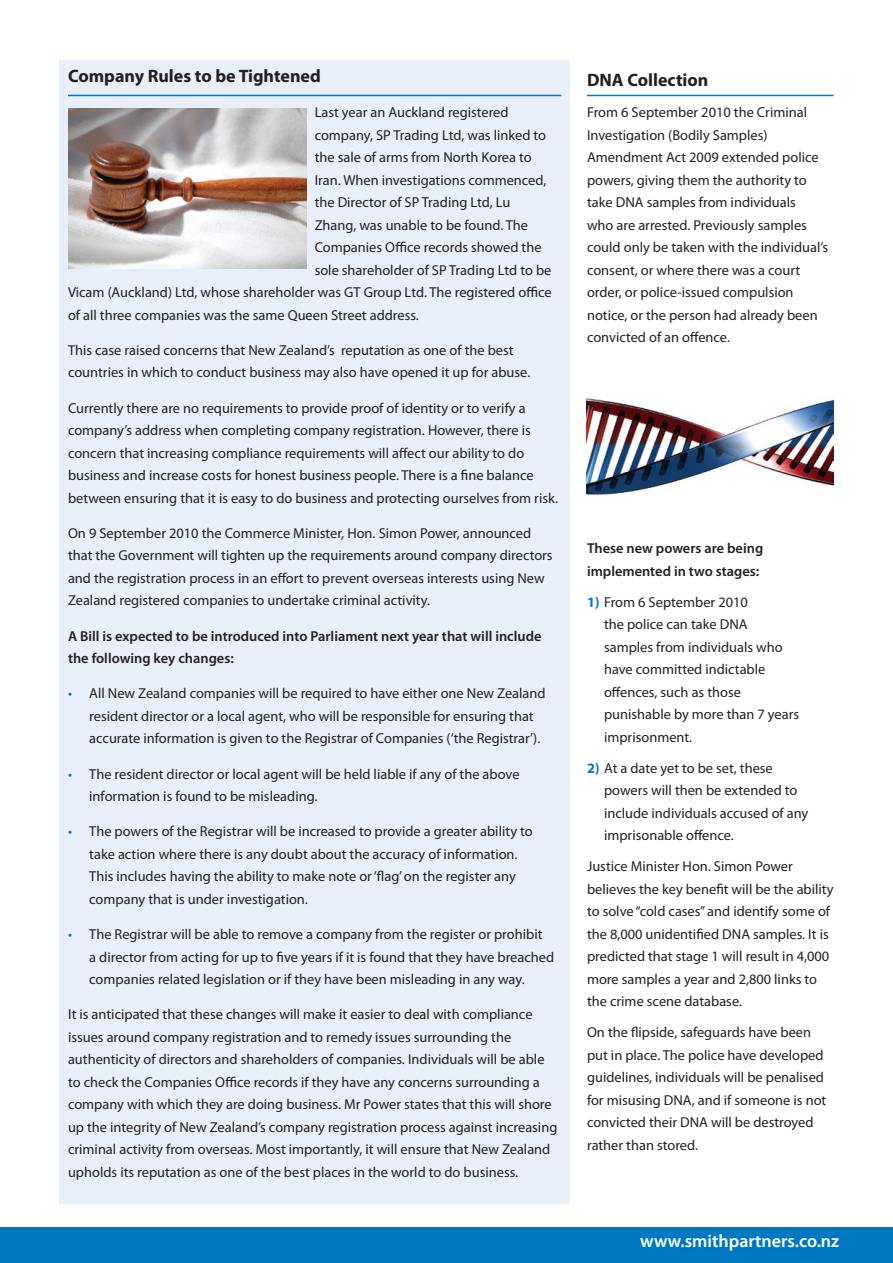
<style>
.page{position:relative;width:893px;height:1263px;background:#fff}
.page>*{position:absolute;margin:0;border:0;box-sizing:border-box;transform-origin:0 0}
.t1{font:700 18px "Myriad Pro";color:#231f20}
.t2{font:600 18px "Myriad Pro";color:#fff}
.t3{font:14.4px/22.5px "Myriad Pro";color:#231f20}
.t4{font:600 14.4px/22.5px "Myriad Pro";color:#231f20}
.s1{color:#0079c2}
.s2{font-weight:700;color:#0079c2}
</style>
<div class="page">
<div style="left:0;top:1227px;width:893px;height:36px;background:#0079c2"></div>
<hr style="left:587px;top:95px;width:247px;height:1px;background:#0079c2">
<div style="left:60px;top:60px;width:510px;height:1143px;background:#e8eff8"></div>
<hr style="left:68px;top:95px;width:493px;height:1px;background:#0079c2">
<img style="left:587px;top:398px;width:246px;height:98px">
<img style="left:68px;top:109px;width:238px;height:159px">
<p class="t1" style="left:68px;top:64px;width:254px">Company Rules to be Tightened</p>
<p class="t3" style="left:315px;top:101px;width:195px">Last year an Auckland registered</p>
<p class="t3" style="left:315px;top:123px;width:233px">company, SP Trading Ltd, was linked to</p>
<p class="t3" style="left:315px;top:146px;width:219px">the sale of arms from North Korea to</p>
<p class="t3" style="left:315px;top:168px;width:233px">Iran. When investigations commenced,</p>
<p class="t3" style="left:315px;top:191px;width:197px">the Director of SP Trading Ltd, Lu</p>
<p class="t3" style="left:315px;top:213px;width:215px">Zhang, was unable to be found. The</p>
<p class="t3" style="left:315px;top:236px;width:228px">Companies Office records showed the</p>
<p class="t3" style="left:315px;top:258px;width:238px">sole shareholder of SP Trading Ltd to be</p>
<p class="t3" style="left:68px;top:281px;width:485px">Vicam (Auckland) Ltd, whose shareholder was GT Group Ltd. The registered office</p>
<p class="t3" style="left:68px;top:303px;width:352px">of all three companies was the same Queen Street address.</p>
<p class="t3" style="left:68px;top:339px;width:464px">This case raised concerns that New Zealand’s reputation as one of the best countries in which to conduct business may also have opened it up for abuse.</p>
<p class="t3" style="left:68px;top:396px;width:492px">Currently there are no requirements to provide proof of identity or to verify a company’s address when completing company registration. However, there is concern that increasing compliance requirements will affect our ability to do business and increase costs for honest business people. There is a fine balance between ensuring that it is easy to do business and protecting ourselves from risk.</p>
<p class="t3" style="left:68px;top:522px;width:486px">On 9 September 2010 the Commerce Minister, Hon. Simon Power, announced that the Government will tighten up the requirements around company directors and the registration process in an effort to prevent overseas interests using New Zealand registered companies to undertake criminal activity.</p>
<p class="t4" style="left:68px;top:624px;width:475px">A Bill is expected to be introduced into Parliament next year that will include the following key changes:</p>
<p class="t3" style="left:89px;top:682px;width:458px;text-indent:-21px"><span class="s1">•</span> All New Zealand companies will be required to have either one New Zealand resident director or a local agent, who will be responsible for ensuring that accurate information is given to the Registrar of Companies (‘the Registrar’).</p>
<p class="t3" style="left:89px;top:762px;width:432px;text-indent:-21px"><span class="s1">•</span> The resident director or local agent will be held liable if any of the above information is found to be misleading.</p>
<p class="t3" style="left:89px;top:820px;width:445px;text-indent:-21px"><span class="s1">•</span> The powers of the Registrar will be increased to provide a greater ability to take action where there is any doubt about the accuracy of information.<br>This includes having the ability to make note or ‘flag’ on the register any company that is under investigation.</p>
<p class="t3" style="left:89px;top:923px;width:466px;text-indent:-21px"><span class="s1">•</span> The Registrar will be able to remove a company from the register or prohibit<br>a director from acting for up to five years if it is found that they have breached companies related legislation or if they have been misleading in any way.</p>
<p class="t3" style="left:68px;top:1003px;width:491px">It is anticipated that these changes will make it easier to deal with compliance issues around company registration and to remedy issues surrounding the authenticity of directors and shareholders of companies. Individuals will be able to check the Companies Office records if they have any concerns surrounding a company with which they are doing business. Mr Power states that this will shore up the integrity of New Zealand’s company registration process against increasing criminal activity from overseas. Most importantly, it will ensure that New Zealand upholds its reputation as one of the best places in the world to do business.</p>
<p class="t1" style="left:587px;top:68px;width:123px">DNA Collection</p>
<p class="t3" style="left:587px;top:101px;width:243px">From 6 September 2010 the Criminal Investigation (Bodily Samples)<br>Amendment Act 2009 extended police powers, giving them the authority to take DNA samples from individuals<br>who are arrested. Previously samples could only be taken with the individual’s consent, or where there was a court order, or police-issued compulsion notice, or the person had already been convicted of an offence.</p>
<p class="t4" style="left:587px;top:537px;width:178px">These new powers are being implemented in two stages:</p>
<p class="t3" style="left:604px;top:590px;width:197px;text-indent:-17px"><span class="s2">1)</span> From 6 September 2010<br>the police can take DNA samples from individuals who have committed indictable offences, such as those punishable by more than 7 years imprisonment.</p>
<p class="t3" style="left:604px;top:756px;width:206px;text-indent:-17px"><span class="s2">2)</span> At a date yet to be set, these powers will then be extended to include individuals accused of any imprisonable offence.</p>
<p class="t3" style="left:587px;top:855px;width:248px">Justice Minister Hon. Simon Power believes the key benefit will be the ability to solve “cold cases” and identify some of the 8,000 unidentified DNA samples. It is predicted that stage 1 will result in 4,000 more samples a year and 2,800 links to the crime scene database.</p>
<p class="t3" style="left:587px;top:1021px;width:241px">On the flipside, safeguards have been put in place. The police have developed guidelines, individuals will be penalised for misusing DNA, and if someone is not convicted their DNA will be destroyed rather than stored.</p>
<p class="t2" style="left:640px;top:1230px;width:201px">www.smithpartners.co.nz</p>
</div>
